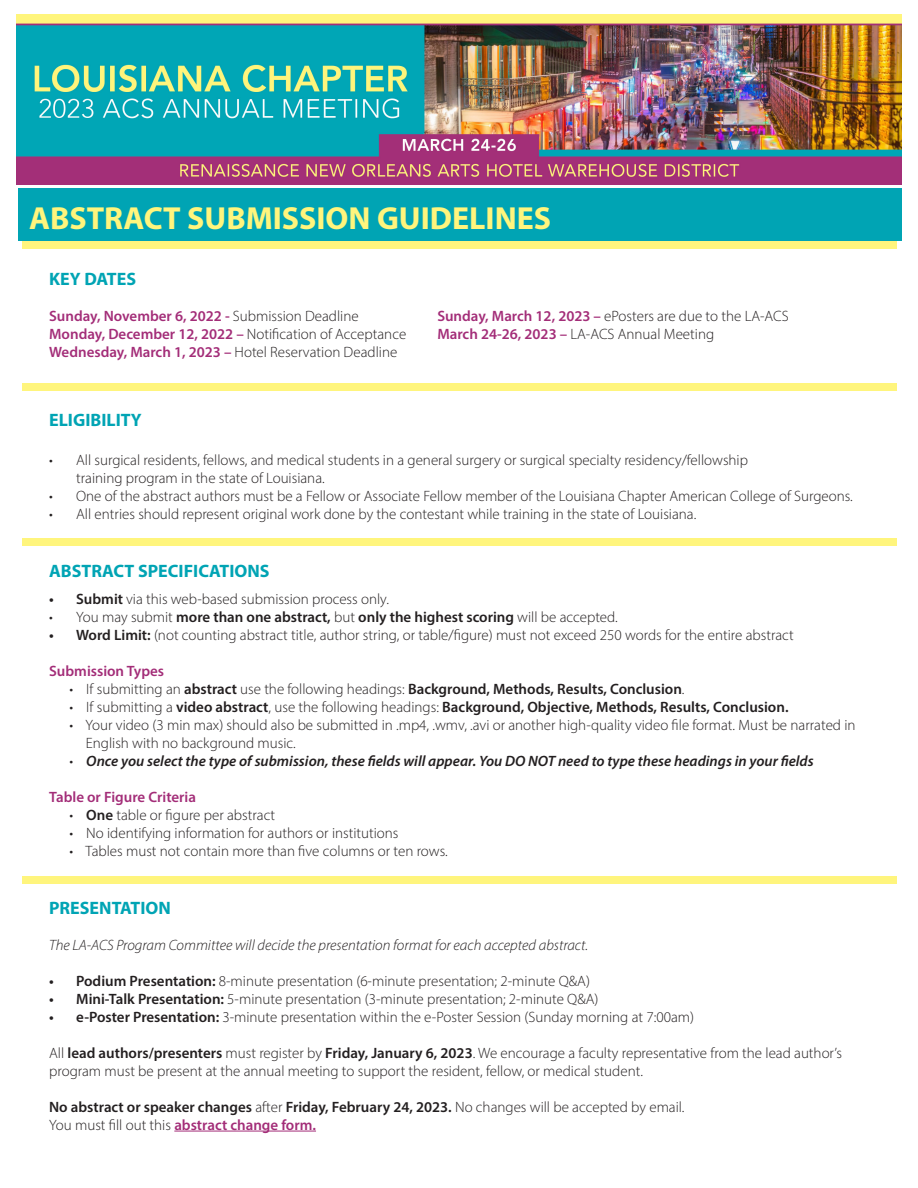
<style>
.page{position:relative;width:918px;height:1188px;background:#fff}
.page>*{position:absolute;margin:0;border:0;box-sizing:border-box;transform-origin:0 0}
.t1{font:700 31.95px "Myriad Pro";color:#fff57d}
.t2{font:700 18px "Myriad Pro";color:#00a4b4}
.t3{font:300 15px/18px "Myriad Pro";color:#231f20}
.t4{font:600 15px "Myriad Pro";color:#231f20}
.t5{font:600 15px "Myriad Pro";color:#a32d78}
.t6{font:italic 600 15px "Myriad Pro";color:#231f20}
.t7{font:italic 300 15px "Myriad Pro";color:#231f20}
.s1{font-weight:300;color:#231f20}
.s2{font-weight:600;color:#a32d78}
.s3{font-weight:600}
.s4{font-weight:300}
.s5{font-weight:300;font-style:normal}
</style>
<div class="page">
<div style="left:16px;top:188px;width:886px;height:53px;background:#00a4b4"></div>
<div style="left:22px;top:876px;width:874px;height:7px;background:#fff57d"></div>
<div style="left:22px;top:538px;width:874px;height:7px;background:#fff57d"></div>
<div style="left:22px;top:383px;width:874px;height:7px;background:#fff57d"></div>
<div style="left:22px;top:241px;width:874px;height:7px;background:#fff57d"></div>
<hr style="left:174px;top:1131px;width:142px;height:1px;background:#a32d78">
<div style="left:0;top:0;width:17px;height:1188px;background:#fff"></div>
<img style="left:16px;top:14px;width:886px;height:171px">
<p class="t1" style="left:29px;top:197px;width:524px">ABSTRACT SUBMISSION GUIDELINES</p>
<p class="t2" style="left:49px;top:268px;width:88px">KEY DATES</p>
<p class="t5" style="left:49px;top:307px;width:311px">Sunday, November 6, 2022 - <span class="s1">Submission Deadline</span></p>
<p class="t3" style="left:49px;top:325px;width:359px"><span class="s2">Monday, December 12, 2022 –</span> Notification of Acceptance</p>
<p class="t3" style="left:49px;top:343px;width:350px"><span class="s2">Wednesday, March 1, 2023 –</span> Hotel Reservation Deadline</p>
<p class="t3" style="left:437px;top:307px;width:353px"><span class="s2">Sunday, March 12, 2023 –</span> ePosters are due to the LA-ACS</p>
<p class="t3" style="left:437px;top:325px;width:278px"><span class="s2">March 24-26, 2023 –</span> LA-ACS Annual Meeting</p>
<p class="t2" style="left:49px;top:408px;width:94px">ELIGIBILITY</p>
<p class="t3" style="left:76px;top:451px;width:673px;text-indent:-27px">• All surgical residents, fellows, and medical students in a general surgery or surgical specialty residency/fellowship training program in the state of Louisiana.</p>
<p class="t3" style="left:49px;top:487px;width:805px">• One of the abstract authors must be a Fellow or Associate Fellow member of the Louisiana Chapter American College of Surgeons.</p>
<p class="t3" style="left:49px;top:505px;width:649px">• All entries should represent original work done by the contestant while training in the state of Louisiana.</p>
<p class="t2" style="left:49px;top:559px;width:222px">ABSTRACT SPECIFICATIONS</p>
<p class="t3" style="left:49px;top:590px;width:341px"><span class="s3">• Submit</span> via this web-based submission process only.</p>
<p class="t4" style="left:49px;top:607px;width:570px"><span class="s4">• You may submit</span> more than one abstract, <span class="s4">but</span> only the highest scoring <span class="s4">will be accepted.</span></p>
<p class="t3" style="left:49px;top:626px;width:746px"><span class="s3">• Word Limit:</span> (not counting abstract title, author string, or table/figure) must not exceed 250 words for the entire abstract</p>
<p class="t5" style="left:49px;top:661px;width:117px">Submission Types</p>
<p class="t4" style="left:69px;top:679px;width:617px"><span class="s4">• If submitting an</span> abstract <span class="s4">use the following headings:</span> Background, Methods, Results, Conclusion<span class="s4">.</span></p>
<p class="t4" style="left:69px;top:697px;width:721px"><span class="s4">• If submitting a</span> video abstract<span class="s4">, use the following headings:</span> Background, Objective, Methods, Results, Conclusion.</p>
<p class="t3" style="left:86px;top:716px;width:771px;text-indent:-16px">• Your video (3 min max) should also be submitted in .mp4, .wmv, .avi or another high-quality video file format. Must be narrated in<br>English with no background music.</p>
<p class="t6" style="left:69px;top:751px;width:746px"><span class="s5">•</span> Once you select the type of submission, these fields will appear. You DO NOT need to type these headings in your fields</p>
<p class="t5" style="left:49px;top:787px;width:148px">Table or Figure Criteria</p>
<p class="t3" style="left:69px;top:806px;width:207px">• <span class="s3">One</span> table or figure per abstract</p>
<p class="t3" style="left:69px;top:824px;width:331px">• No identifying information for authors or institutions</p>
<p class="t3" style="left:69px;top:842px;width:380px">• Tables must not contain more than five columns or ten rows.</p>
<p class="t2" style="left:49px;top:896px;width:123px">PRESENTATION</p>
<p class="t7" style="left:49px;top:936px;width:541px">The LA-ACS Program Committee will decide the presentation format for each accepted abstract.</p>
<p class="t3" style="left:49px;top:971px;width:542px"><span class="s3">• Podium Presentation:</span> 8-minute presentation (6-minute presentation; 2-minute Q&amp;A)</p>
<p class="t3" style="left:49px;top:989px;width:551px"><span class="s3">• Mini-Talk Presentation:</span> 5-minute presentation (3-minute presentation; 2-minute Q&amp;A)</p>
<p class="t3" style="left:49px;top:1007px;width:646px"><span class="s3">• e-Poster Presentation:</span> 3-minute presentation within the e-Poster Session (Sunday morning at 7:00am)</p>
<p class="t3" style="left:49px;top:1043px;width:794px">All <span class="s3">lead authors/presenters</span> must register by <span class="s3">Friday, January 6, 2023</span>. We encourage a faculty representative from the lead author’s program must be present at the annual meeting to support the resident, fellow, or medical student.</p>
<p class="t4" style="left:49px;top:1097px;width:637px">No abstract or speaker changes <span class="s4">after</span> Friday, February 24, 2023. <span class="s4">No changes will be accepted by email.</span></p>
<p class="t5" style="left:49px;top:1115px;width:268px"><span class="s1">You must fill out this</span> abstract change form.</p>
</div>
